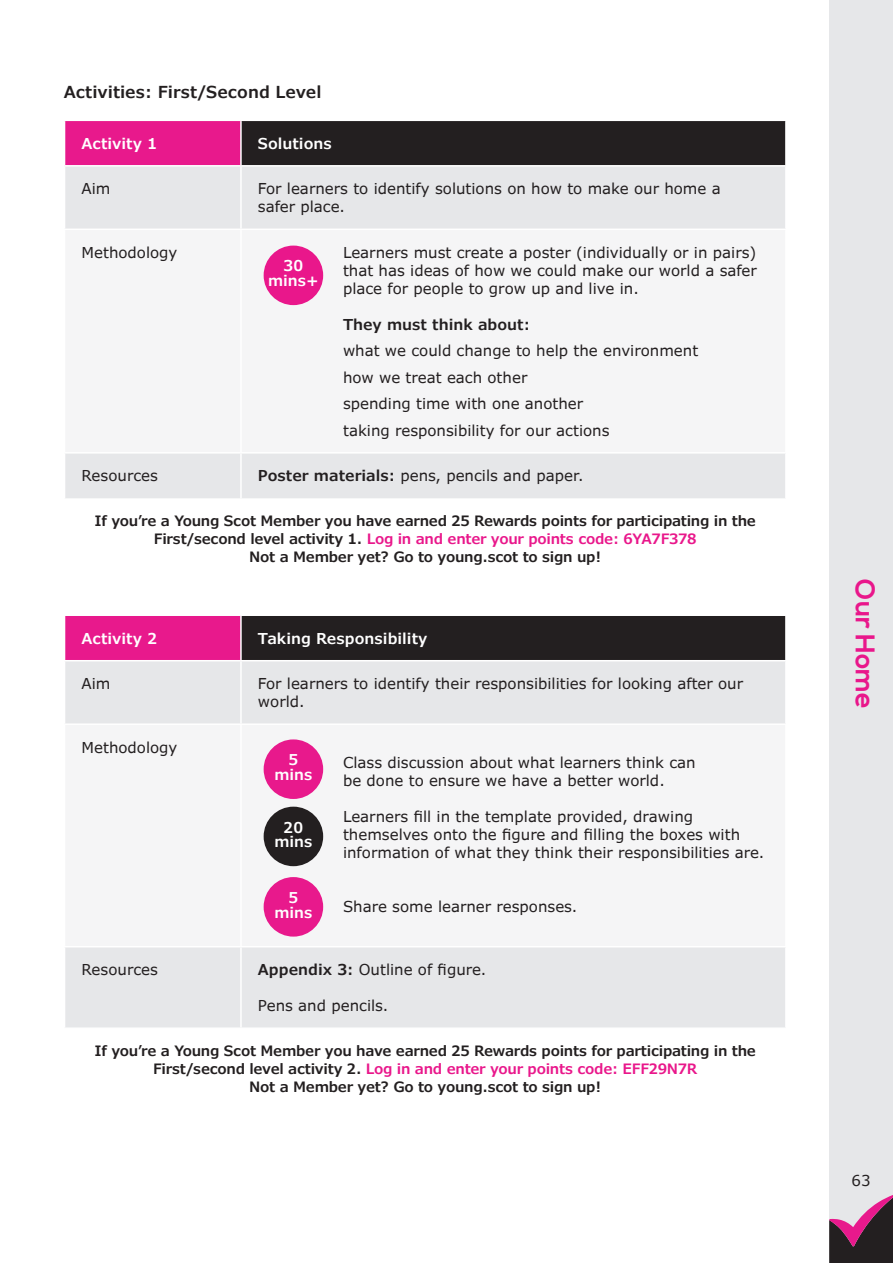
<style>
.page{position:relative;width:893px;height:1263px;background:#fff}
.page>*{position:absolute;margin:0;border:0;box-sizing:border-box;transform-origin:0 0}
.t1{font:700 27px "Nexa";color:#e9178b}
.t2{font:600 16.5px "Verdana Pro";color:#231f20}
.t3{font:15px/18px "Verdana Pro";color:#231f20}
.t4{font:600 15px "Verdana Pro";color:#fff}
.t5{font:600 15px "Verdana Pro";color:#231f20}
.t6{font:600 14.85px/14.9px "Verdana Pro";color:#fff;text-align:center}
.t7{font:600 14.25px/18px "Verdana Pro";letter-spacing:-.02em;color:#231f20;text-align:center}
.s1{font-weight:600}
.s2{color:#e9178b}
</style>
<div class="page">
<div style="left:829px;top:0;width:64px;height:1263px;background:#e6e7e9"></div>
<svg style="left:829px;top:1195px;width:64px;height:68px"></svg>
<div style="left:65px;top:120px;width:176px;height:46px;background:#e8198c"></div>
<div style="left:241px;top:120px;width:545px;height:46px;background:#231f20"></div>
<div style="left:65px;top:167px;width:720px;height:331px;background:#e6e7e9"></div>
<div style="left:65px;top:230px;width:720px;height:222px;background:#f5f5f6"></div>
<hr style="left:64px;top:120px;width:177px;height:1px;background:#fff">
<hr style="left:241px;top:120px;width:546px;height:1px;background:#fff">
<hr style="left:240px;top:121px;width:2px;height:44px;background:#fff">
<hr style="left:785px;top:121px;width:2px;height:44px;background:#fff">
<hr style="left:64px;top:165px;width:177px;height:2px;background:#fff">
<hr style="left:241px;top:165px;width:546px;height:2px;background:#fff">
<hr style="left:240px;top:167px;width:2px;height:62px;background:#fff">
<hr style="left:64px;top:229px;width:177px;height:1px;background:#fff">
<hr style="left:241px;top:229px;width:546px;height:1px;background:#fff">
<hr style="left:240px;top:230px;width:2px;height:222px;background:#fff">
<hr style="left:64px;top:452px;width:177px;height:2px;background:#fff">
<hr style="left:241px;top:452px;width:546px;height:2px;background:#fff">
<hr style="left:240px;top:454px;width:2px;height:44px;background:#fff">
<div style="left:65px;top:615px;width:176px;height:46px;background:#e8198c"></div>
<div style="left:241px;top:615px;width:545px;height:46px;background:#231f20"></div>
<div style="left:65px;top:661px;width:720px;height:366px;background:#e6e7e9"></div>
<div style="left:65px;top:725px;width:720px;height:221px;background:#f5f5f6"></div>
<hr style="left:64px;top:614px;width:177px;height:2px;background:#fff">
<hr style="left:241px;top:614px;width:546px;height:2px;background:#fff">
<hr style="left:240px;top:616px;width:2px;height:44px;background:#fff">
<hr style="left:785px;top:616px;width:2px;height:44px;background:#fff">
<hr style="left:64px;top:660px;width:177px;height:1px;background:#fff">
<hr style="left:241px;top:660px;width:546px;height:1px;background:#fff">
<hr style="left:240px;top:661px;width:2px;height:62px;background:#fff">
<hr style="left:64px;top:723px;width:177px;height:2px;background:#fff">
<hr style="left:64px;top:946px;width:177px;height:1px;background:#fff">
<hr style="left:241px;top:946px;width:546px;height:1px;background:#fff">
<hr style="left:241px;top:723px;width:546px;height:2px;background:#fff">
<hr style="left:240px;top:725px;width:2px;height:221px;background:#fff">
<hr style="left:240px;top:947px;width:2px;height:80px;background:#fff">
<div style="left:264px;top:246px;width:59px;height:59px;background:#e9178b;border-radius:50%"></div>
<div style="left:264px;top:739px;width:59px;height:60px;background:#e8198c;border-radius:50%"></div>
<div style="left:264px;top:877px;width:59px;height:59px;background:#e8198c;border-radius:50%"></div>
<div style="left:264px;top:807px;width:59px;height:59px;background:#231f20;border-radius:50%"></div>
<p class="t2" style="left:64px;top:81px;width:259px">Activities: First/Second Level</p>
<p class="t4" style="left:82px;top:134px;width:77px">Activity 1</p>
<p class="t4" style="left:258px;top:134px;width:75px">Solutions</p>
<p class="t3" style="left:82px;top:180px;width:30px">Aim</p>
<p class="t3" style="left:258px;top:180px;width:464px">For learners to identify solutions on how to make our home a safer place.</p>
<p class="t3" style="left:82px;top:244px;width:97px">Methodology</p>
<p class="t3" style="left:343px;top:244px;width:415px;text-align:justify">Learners must create a poster (individually or in pairs) that has ideas of how we could make our world a safer place for people to grow up and live in.</p>
<p class="t5" style="left:343px;top:315px;width:188px">They must think about:</p>
<p class="t3" style="left:343px;top:338px;width:357px;line-height:26.5px">what we could change to help the environment how we treat each other<br>spending time with one another<br>taking responsibility for our actions</p>
<p class="t3" style="left:82px;top:467px;width:78px">Resources</p>
<p class="t3" style="left:258px;top:467px;width:327px"><span class="s1">Poster materials:</span> pens, pencils and paper.</p>
<p class="t7" style="left:95px;top:512px;width:663px">If you’re a Young Scot Member you have earned 25 Rewards points for participating in the<br>First/second level activity 1. <span class="s2">Log in and enter your points code: 6YA7F378<br></span>Not a Member yet? Go to young.scot to sign up!</p>
<p class="t6" style="left:268px;top:259px;width:52px">30 mins+</p>
<p class="t4" style="left:82px;top:629px;width:77px">Activity 2</p>
<p class="t4" style="left:258px;top:629px;width:171px">Taking Responsibility</p>
<p class="t3" style="left:82px;top:675px;width:30px">Aim</p>
<p class="t3" style="left:258px;top:675px;width:487px">For learners to identify their responsibilities for looking after our world.</p>
<p class="t3" style="left:82px;top:738px;width:97px">Methodology</p>
<p class="t3" style="left:343px;top:753px;width:354px">Class discussion about what learners think can be done to ensure we have a better world.</p>
<p class="t3" style="left:343px;top:807px;width:423px">Learners fill in the template provided, drawing themselves onto the figure and filling the boxes with information of what they think their responsibilities are.</p>
<p class="t3" style="left:343px;top:897px;width:236px">Share some learner responses.</p>
<p class="t6" style="left:274px;top:753px;width:40px">5 mins</p>
<p class="t6" style="left:274px;top:820px;width:40px">20 mins</p>
<p class="t6" style="left:274px;top:890px;width:40px">5 mins</p>
<p class="t3" style="left:82px;top:961px;width:78px">Resources</p>
<p class="t3" style="left:258px;top:961px;width:230px"><span class="s1">Appendix 3:</span> Outline of figure.</p>
<p class="t3" style="left:258px;top:997px;width:132px">Pens and pencils.</p>
<p class="t7" style="left:95px;top:1042px;width:663px">If you’re a Young Scot Member you have earned 25 Rewards points for participating in the<br>First/second level activity 2. <span class="s2">Log in and enter your points code: EFF29N7R<br></span>Not a Member yet? Go to young.scot to sign up!</p>
<h1 class="t1" style="left:881px;top:579px;width:131px;rotate:90deg">Our Home</h1>
<p class="t3" style="left:851px;top:1172px;width:21px">63</p>
</div>
